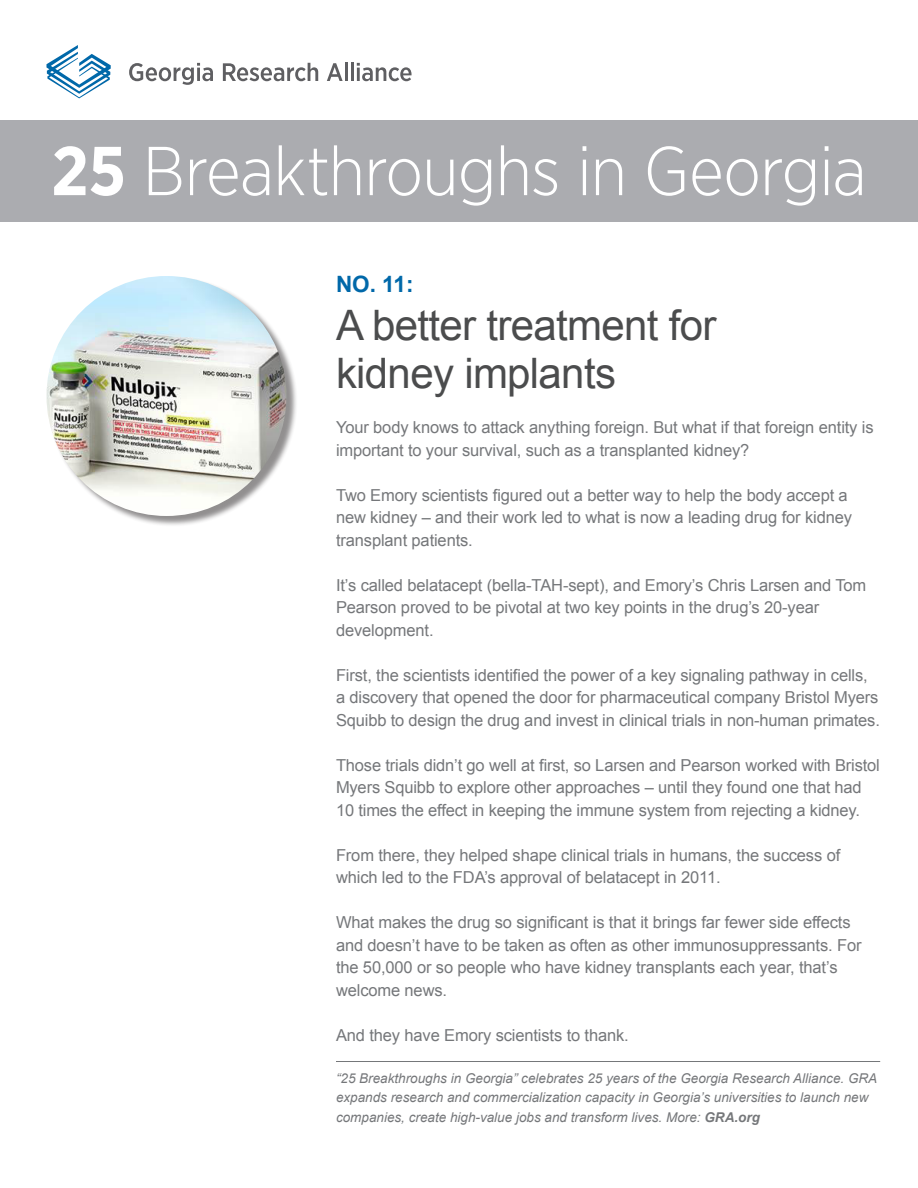
<style>
.page{position:relative;width:918px;height:1188px;background:#fff}
.page>*{position:absolute;margin:0;border:0;box-sizing:border-box;transform-origin:0 0}
.t1{font:300 69px "Gotham Narrow";letter-spacing:-.015em;color:#fff}
.headline{font:42px/48px "Arial";letter-spacing:-.015em;color:#4b4c4d}
.Number{font:700 22.5px "Arial";color:#0068a9}
.t2{font:16.5px/22.5px "Arial";letter-spacing:-.01em;color:#75777a}
.t3{font:italic 13.5px/19.5px "Arial";color:#75777a}
.s1{font-weight:700}
</style>
<div class="page">
<div style="left:47px;top:277px;width:251px;height:250px;background:#231f20;opacity:.5"></div>
<img style="left:46px;top:276px;width:240px;height:240px;border-radius:120px">
<svg style="left:129px;top:63px;width:84px;height:22px"></svg>
<svg style="left:223px;top:63px;width:95px;height:18px"></svg>
<svg style="left:327px;top:63px;width:16px;height:18px"></svg>
<hr style="left:345px;top:63px;width:3px;height:18px;background:#5f5f62">
<hr style="left:351px;top:63px;width:3px;height:18px;background:#5f5f62">
<svg style="left:357px;top:63px;width:55px;height:18px"></svg>
<svg style="left:46px;top:45px;width:65px;height:53px"></svg>
<div style="left:0;top:120px;width:918px;height:102px;background:#abacb0"></div>
<hr style="left:336px;top:1061px;width:544px;height:1px;background:#75777a">
<p class="t1" style="left:51px;top:129px;width:817px"><span class="s1">25</span> Breakthroughs in Georgia</p>
<p class="Number" style="left:336px;top:269px;width:79px">NO. 11:</p>
<p class="headline" style="left:336px;top:302px;width:382px">A better treatment for kidney implants</p>
<p class="t2" style="left:336px;top:417px;width:539px">Your body knows to attack anything foreign. But what if that foreign entity is important to your survival, such as a transplanted kidney?</p>
<p class="t2" style="left:336px;top:484px;width:518px">Two Emory scientists figured out a better way to help the body accept a new kidney – and their work led to what is now a leading drug for kidney transplant patients.</p>
<p class="t2" style="left:336px;top:574px;width:532px">It’s called belatacept (bella-TAH-sept), and Emory’s Chris Larsen and Tom<br>Pearson proved to be pivotal at two key points in the drug’s 20-year development.</p>
<p class="t2" style="left:336px;top:664px;width:545px">First, the scientists identified the power of a key signaling pathway in cells, a discovery that opened the door for pharmaceutical company Bristol Myers<br>Squibb to design the drug and invest in clinical trials in non-human primates.</p>
<p class="t2" style="left:336px;top:754px;width:545px">Those trials didn’t go well at first, so Larsen and Pearson worked with Bristol<br>Myers Squibb to explore other approaches – until they found one that had<br>10 times the effect in keeping the immune system from rejecting a kidney.</p>
<p class="t2" style="left:336px;top:844px;width:506px">From there, they helped shape clinical trials in humans, the success of which led to the FDA’s approval of belatacept in 2011.</p>
<p class="t2" style="left:336px;top:912px;width:527px">What makes the drug so significant is that it brings far fewer side effects and doesn’t have to be taken as often as other immunosuppressants. For the 50,000 or so people who have kidney transplants each year, that’s welcome news.</p>
<p class="t2" style="left:336px;top:1024px;width:294px">And they have Emory scientists to thank.</p>
<p class="t3" style="left:336px;top:1069px;width:543px">“25 Breakthroughs in Georgia” celebrates 25 years of the Georgia Research Alliance. GRA expands research and commercialization capacity in Georgia’s universities to launch new companies, create high-value jobs and transform lives. More: <span class="s1">GRA.org</span></p>
</div>
